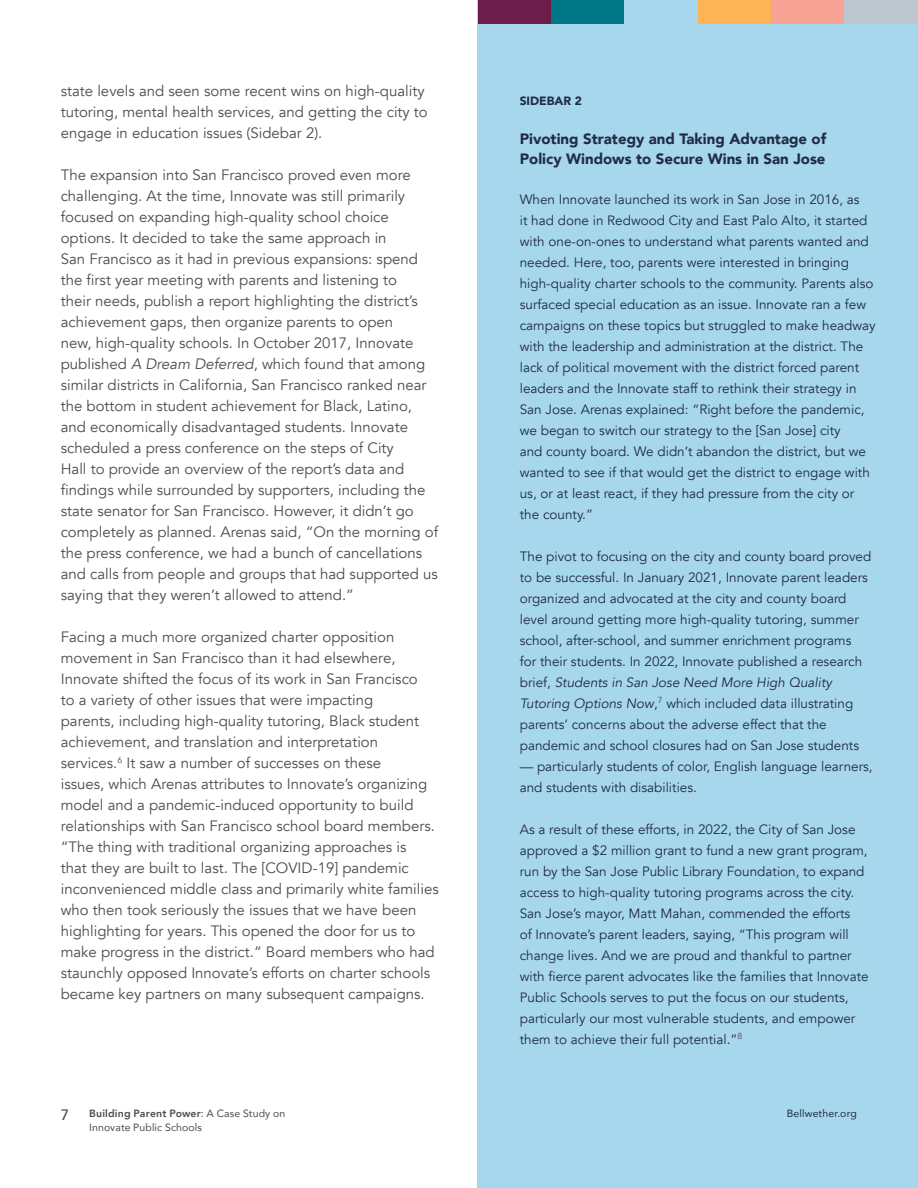
<style>
.page{position:relative;width:918px;height:1188px;background:#fff}
.page>*{position:absolute;margin:0;border:0;box-sizing:border-box;transform-origin:0 0}
.t1{font:15px/21px "Avenir";color:#4c4c4e}
.t2{font:900 15px/19.5px "Avenir";color:#202b46}
.t3{font:500 15px "Avenir";color:#4c4c4e}
.t4{font:13.5px/21px "Avenir";color:#202b46}
.t5{font:900 12px "Avenir";color:#202b46}
.t6{font:10.5px/13.5px "Avenir";letter-spacing:.01em;color:#4c4c4e}
.t7{font:10.5px "Avenir";letter-spacing:.01em;color:#202b46}
.s1{font-style:italic}
.s2{font-weight:800}
</style>
<div class="page">
<div style="left:478px;top:0;width:440px;height:1188px;background:#a7d7ec"></div>
<div style="left:478px;top:0;width:73px;height:23px;background:#6d1d49"></div>
<div style="left:551px;top:0;width:74px;height:23px;background:#007786"></div>
<div style="left:698px;top:0;width:73px;height:23px;background:#fcb455"></div>
<div style="left:771px;top:0;width:74px;height:23px;background:#f7a396"></div>
<div style="left:845px;top:0;width:73px;height:23px;background:#bec6ce"></div>
<p class="t1" style="left:61px;top:81px;width:369px">state levels and seen some recent wins on high-quality tutoring, mental health services, and getting the city to engage in education issues (Sidebar 2).</p>
<p class="t1" style="left:61px;top:165px;width:379px">The expansion into San Francisco proved even more challenging. At the time, Innovate was still primarily focused on expanding high-quality school choice options. It decided to take the same approach in<br>San Francisco as it had in previous expansions: spend the first year meeting with parents and listening to<br>their needs, publish a report highlighting the district’s achievement gaps, then organize parents to open<br>new, high-quality schools. In October 2017, Innovate published <span class="s1">A Dream Deferred</span>, which found that among similar districts in California, San Francisco ranked near the bottom in student achievement for Black, Latino, and economically disadvantaged students. Innovate scheduled a press conference on the steps of City<br>Hall to provide an overview of the report’s data and findings while surrounded by supporters, including the state senator for San Francisco. However, it didn’t go completely as planned. Arenas said, “On the morning of the press conference, we had a bunch of cancellations and calls from people and groups that had supported us saying that they weren’t allowed to attend.”</p>
<p class="t1" style="left:61px;top:627px;width:380px">Facing a much more organized charter opposition movement in San Francisco than it had elsewhere, Innovate shifted the focus of its work in San Francisco<br>to a variety of other issues that were impacting<br>parents, including high-quality tutoring, Black student achievement, and translation and interpretation services.<sup>6</sup> It saw a number of successes on these<br>issues, which Arenas attributes to Innovate’s organizing model and a pandemic-induced opportunity to build relationships with San Francisco school board members. “The thing with traditional organizing approaches is<br>that they are built to last. The [COVID-19] pandemic inconvenienced middle class and primarily white families who then took seriously the issues that we have been highlighting for years. This opened the door for us to make progress in the district.” Board members who had staunchly opposed Innovate’s efforts on charter schools became key partners on many subsequent campaigns.</p>
<p class="t3" style="left:61px;top:1102px;width:10px">7</p>
<p class="t6" style="left:89px;top:1107px;width:198px"><span class="s2">Building Parent Power</span>: A Case Study on<br>Innovate Public Schools</p>
<p class="t5" style="left:520px;top:91px;width:64px">SIDEBAR 2</p>
<p class="t2" style="left:520px;top:129px;width:308px">Pivoting Strategy and Taking Advantage of<br>Policy Windows to Secure Wins in San Jose</p>
<p class="t4" style="left:520px;top:189px;width:358px">When Innovate launched its work in San Jose in 2016, as<br>it had done in Redwood City and East Palo Alto, it started with one-on-ones to understand what parents wanted and needed. Here, too, parents were interested in bringing high-quality charter schools to the community. Parents also surfaced special education as an issue. Innovate ran a few campaigns on these topics but struggled to make headway with the leadership and administration at the district. The lack of political movement with the district forced parent leaders and the Innovate staff to rethink their strategy in San Jose. Arenas explained: “Right before the pandemic, we began to switch our strategy to the [San Jose] city<br>and county board. We didn’t abandon the district, but we wanted to see if that would get the district to engage with us, or at least react, if they had pressure from the city or the county.”</p>
<p class="t4" style="left:520px;top:546px;width:353px">The pivot to focusing on the city and county board proved to be successful. In January 2021, Innovate parent leaders organized and advocated at the city and county board level around getting more high-quality tutoring, summer school, after-school, and summer enrichment programs for their students. In 2022, Innovate published a research brief, <span class="s1">Students in San Jose Need More High Quality Tutoring Options Now</span>,<sup>7</sup> which included data illustrating parents’ concerns about the adverse effect that the pandemic and school closures had on San Jose students</p>
<p class="t4" style="left:520px;top:756px;width:354px">— particularly students of color, English language learners, and students with disabilities.</p>
<p class="t4" style="left:520px;top:819px;width:351px">As a result of these efforts, in 2022, the City of San Jose approved a $2 million grant to fund a new grant program, run by the San Jose Public Library Foundation, to expand access to high-quality tutoring programs across the city.<br>San Jose’s mayor, Matt Mahan, commended the efforts<br>of Innovate’s parent leaders, saying, “This program will change lives. And we are proud and thankful to partner with fierce parent advocates like the families that Innovate Public Schools serves to put the focus on our students, particularly our most vulnerable students, and empower them to achieve their full potential.”<sup>8</sup></p>
<p class="t7" style="left:787px;top:1105px;width:71px">Bellwether.org</p>
</div>
